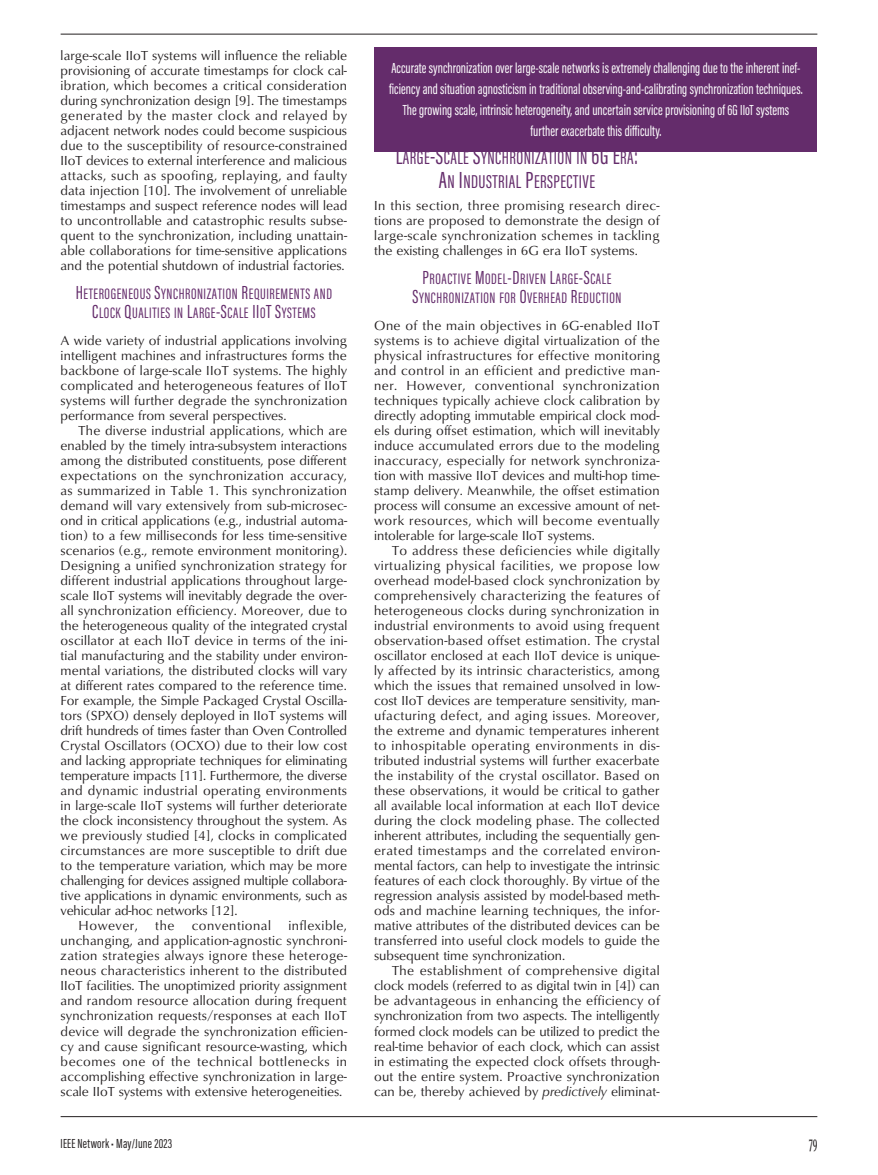
<style>
.page{position:relative;width:878px;height:1175px;background:#fff}
.page>*{position:absolute;margin:0;border:0;box-sizing:border-box;transform-origin:0 0}
.t1{font:19.2px/24px "Acumin Pro Extra Cond Regular SC800";letter-spacing:.025em;color:#642c6b;text-align:center}
.t2{font:16.5px "Matrix II Ext OT Narrow SC800";color:#231f20}
.t3{font:15.6px/19.5px "Acumin Pro Extra Cond Regular SC800";letter-spacing:.035em;color:#642c6b;text-align:center}
.t4{font:15px/21px "Acumin Pro Extra Cond";color:#fff;text-align:center}
.t5{font:13.5px/15px "Classico URW";letter-spacing:.005em;color:#231f20;text-align:justify}
.t6{font:13.5px "Classico URW";letter-spacing:.025em;color:#231f20}
.t7{font:13.5px "Acumin Pro Extra Cond";letter-spacing:.015em;color:#231f20}
.t8{font:13.5px "Classico URW";letter-spacing:.04em;color:#231f20}
.s1{font-size:19.5px}
.s2{font-size:24px}
.s3{font-style:italic}
</style>
<div class="page">
<hr style="left:61px;top:34px;width:756px;height:1px;background:#231f20">
<hr style="left:61px;top:1115px;width:756px;height:1px;background:#231f20">
<div style="left:374px;top:47px;width:443px;height:104px;background:#642c6b"></div>
<p class="t5" style="left:61px;top:47px;width:288px">large-scale IIoT systems will influence the reliable provisioning of accurate timestamps for clock cal&shy;ibration, which becomes a critical consideration during synchronization design [9]. The timestamps generated by the master clock and relayed by adjacent network nodes could become suspicious due to the susceptibility of resource-constrained IIoT devices to external interference and malicious attacks, such as spoofing, replaying, and faulty data injection [10]. The involvement of unreliable timestamps and suspect reference nodes will lead to uncontrollable and catastrophic results subse&shy;quent to the synchronization, including unattain&shy;able collaborations for time-sensitive applications and the potential shutdown of industrial factories.</p>
<p class="t3" style="left:76px;top:283px;width:258px"><span class="s1">H</span>ETEROGENEOUS <span class="s1">S</span>YNCHRONIZATION <span class="s1">R</span>EQUIREMENTS AND<br><span class="s1">C</span>LOCK <span class="s1">Q</span>UALITIES IN <span class="s1">L</span>ARGE<span class="s1">-S</span>CALE <span class="s1">II</span>O<span class="s1">T S</span>YSTEMS</p>
<p class="t5" style="left:61px;top:332px;width:288px">A wide variety of industrial applications involving intelligent machines and infrastructures forms the backbone of large-scale IIoT systems. The highly complicated and heterogeneous features of IIoT systems will further degrade the synchronization performance from several perspectives.</p>
<p class="t5" style="left:79px;top:422px;width:270px">The diverse industrial applications, which are</p>
<p class="t5" style="left:61px;top:437px;width:288px">enabled by the timely intra-subsystem interactions</p>
<p class="t5" style="left:61px;top:452px;width:287px">among the distributed constituents, pose different</p>
<p class="t6" style="left:61px;top:465px;width:288px">expectations on the synchronization accuracy,</p>
<p class="t6" style="left:61px;top:480px;width:288px">as summarized in Table 1. This synchronization</p>
<p class="t5" style="left:61px;top:497px;width:288px">demand will vary extensively from sub-microsec-</p>
<p class="t5" style="left:61px;top:512px;width:288px">ond in critical applications (e.g., industrial automa-</p>
<p class="t5" style="left:61px;top:527px;width:288px">tion) to a few milliseconds for less time-sensitive</p>
<p class="t5" style="left:61px;top:542px;width:288px">scenarios (e.g., remote environment monitoring).</p>
<p class="t5" style="left:61px;top:557px;width:288px">Designing a unified synchronization strategy for</p>
<p class="t5" style="left:61px;top:572px;width:287px">different industrial applications throughout large-</p>
<p class="t5" style="left:61px;top:587px;width:288px">scale IIoT systems will inevitably degrade the over-</p>
<p class="t5" style="left:61px;top:602px;width:288px">all synchronization efficiency. Moreover, due to</p>
<p class="t5" style="left:61px;top:617px;width:288px">the heterogeneous quality of the integrated crystal</p>
<p class="t5" style="left:61px;top:632px;width:288px">oscillator at each IIoT device in terms of the ini-</p>
<p class="t5" style="left:61px;top:647px;width:288px">tial manufacturing and the stability under environ-</p>
<p class="t5" style="left:61px;top:662px;width:288px">mental variations, the distributed clocks will vary</p>
<p class="t5" style="left:61px;top:677px;width:287px">at different rates compared to the reference time.</p>
<p class="t5" style="left:61px;top:692px;width:288px">For example, the Simple Packaged Crystal Oscilla-</p>
<p class="t5" style="left:61px;top:707px;width:288px">tors (SPXO) densely deployed in IIoT systems will</p>
<p class="t5" style="left:61px;top:722px;width:288px">drift hundreds of times faster than Oven Controlled</p>
<p class="t5" style="left:61px;top:737px;width:288px">Crystal Oscillators (OCXO) due to their low cost</p>
<p class="t5" style="left:61px;top:752px;width:288px">and lacking appropriate techniques for eliminating</p>
<p class="t5" style="left:61px;top:767px;width:288px">temperature impacts [11]. Furthermore, the diverse</p>
<p class="t6" style="left:61px;top:780px;width:288px">and dynamic industrial operating environments</p>
<p class="t5" style="left:61px;top:797px;width:288px">in large-scale IIoT systems will further deteriorate</p>
<p class="t5" style="left:61px;top:812px;width:287px">the clock inconsistency throughout the system. As</p>
<p class="t5" style="left:61px;top:827px;width:288px">we previously studied [4], clocks in complicated</p>
<p class="t6" style="left:61px;top:840px;width:288px">circumstances are more susceptible to drift due</p>
<p class="t5" style="left:61px;top:857px;width:288px">to the temperature variation, which may be more</p>
<p class="t5" style="left:61px;top:872px;width:288px">challenging for devices assigned multiple collabora-</p>
<p class="t5" style="left:61px;top:887px;width:288px">tive applications in dynamic environments, such as</p>
<p class="t5" style="left:61px;top:902px;width:178px">vehicular ad-hoc networks [12].</p>
<p class="t8" style="left:79px;top:915px;width:61px">However,</p>
<p class="t5" style="left:155px;top:917px;width:21px">the</p>
<p class="t8" style="left:192px;top:915px;width:81px">conventional</p>
<p class="t5" style="left:61px;top:917px;width:288px;text-indent:227px">inflexible, unchanging, and application-agnostic synchroni&shy;zation strategies always ignore these heteroge&shy;neous characteristics inherent to the distributed IIoT facilities. The unoptimized priority assignment and random resource allocation during frequent synchronization requests/responses at each IIoT device will degrade the synchronization efficien&shy;cy and cause significant resource-wasting, which becomes one of the technical bottlenecks in accomplishing effective synchronization in large&shy;scale IIoT systems with extensive heterogeneities.</p>
<p class="t4" style="left:389px;top:57px;width:415px">Accurate synchronization over large-scale networks is extremely challenging due to the inherent inef&shy;ficiency and situation agnosticism in traditional observing-and-calibrating synchronization techniques.<br>The growing scale, intrinsic heterogeneity, and uncertain service provisioning of 6G IIoT systems further exacerbate this difficulty.</p>
<h1 class="t1" style="left:395px;top:145px;width:244px"><span class="s2">L</span>ARGE<span class="s2">-S</span>CALE <span class="s2">S</span>YNCHRONIZATION IN <span class="s2">6G E</span>RA<span class="s2">:<br>A</span>N <span class="s2">I</span>NDUSTRIAL <span class="s2">P</span>ERSPECTIVE</h1>
<p class="t5" style="left:374px;top:197px;width:287px">In this section, three promising research direc&shy;tions are proposed to demonstrate the design of large-scale synchronization schemes in tackling the existing challenges in 6G era IIoT systems.</p>
<p class="t3" style="left:412px;top:268px;width:210px"><span class="s1">P</span>ROACTIVE <span class="s1">M</span>ODEL<span class="s1">-D</span>RIVEN <span class="s1">L</span>ARGE<span class="s1">-S</span>CALE<br><span class="s1">S</span>YNCHRONIZATION FOR <span class="s1">O</span>VERHEAD <span class="s1">R</span>EDUCTION</p>
<p class="t5" style="left:374px;top:317px;width:287px">One of the main objectives in 6G-enabled IIoT systems is to achieve digital virtualization of the physical infrastructures for effective monitoring and control in an efficient and predictive man&shy;ner. However, conventional synchronization techniques typically achieve clock calibration by directly adopting immutable empirical clock mod&shy;els during offset estimation, which will inevitably induce accumulated errors due to the modeling inaccuracy, especially for network synchroniza&shy;tion with massive IIoT devices and multi-hop time&shy;stamp delivery. Meanwhile, the offset estimation process will consume an excessive amount of net&shy;work resources, which will become eventually intolerable for large-scale IIoT systems.</p>
<p class="t5" style="left:374px;top:542px;width:287px;text-indent:18px">To address these deficiencies while digitally virtualizing physical facilities, we propose low overhead model-based clock synchronization by comprehensively characterizing the features of heterogeneous clocks during synchronization in industrial environments to avoid using frequent observation-based offset estimation. The crystal oscillator enclosed at each IIoT device is unique&shy;ly affected by its intrinsic characteristics, among which the issues that remained unsolved in low&shy;cost IIoT devices are temperature sensitivity, man&shy;ufacturing defect, and aging issues. Moreover, the extreme and dynamic temperatures inherent to inhospitable operating environments in dis&shy;tributed industrial systems will further exacerbate the instability of the crystal oscillator. Based on these observations, it would be critical to gather all available local information at each IIoT device during the clock modeling phase. The collected inherent attributes, including the sequentially gen&shy;erated timestamps and the correlated environ&shy;mental factors, can help to investigate the intrinsic features of each clock thoroughly. By virtue of the regression analysis assisted by model-based meth&shy;ods and machine learning techniques, the infor&shy;mative attributes of the distributed devices can be transferred into useful clock models to guide the subsequent time synchronization.</p>
<p class="t5" style="left:374px;top:962px;width:287px;text-indent:18px">The establishment of comprehensive digital clock models (referred to as digital twin in [4]) can be advantageous in enhancing the efficiency of synchronization from two aspects. The intelligently formed clock models can be utilized to predict the real-time behavior of each clock, which can assist in estimating the expected clock offsets through&shy;out the entire system. Proactive synchronization can be, thereby achieved by <span class="s3">predictively</span> eliminat-</p>
<p class="t7" style="left:61px;top:1134px;width:113px">IEEE Network • May/June 2023</p>
<p class="t2" style="left:808px;top:1132px;width:10px">79</p>
</div>
